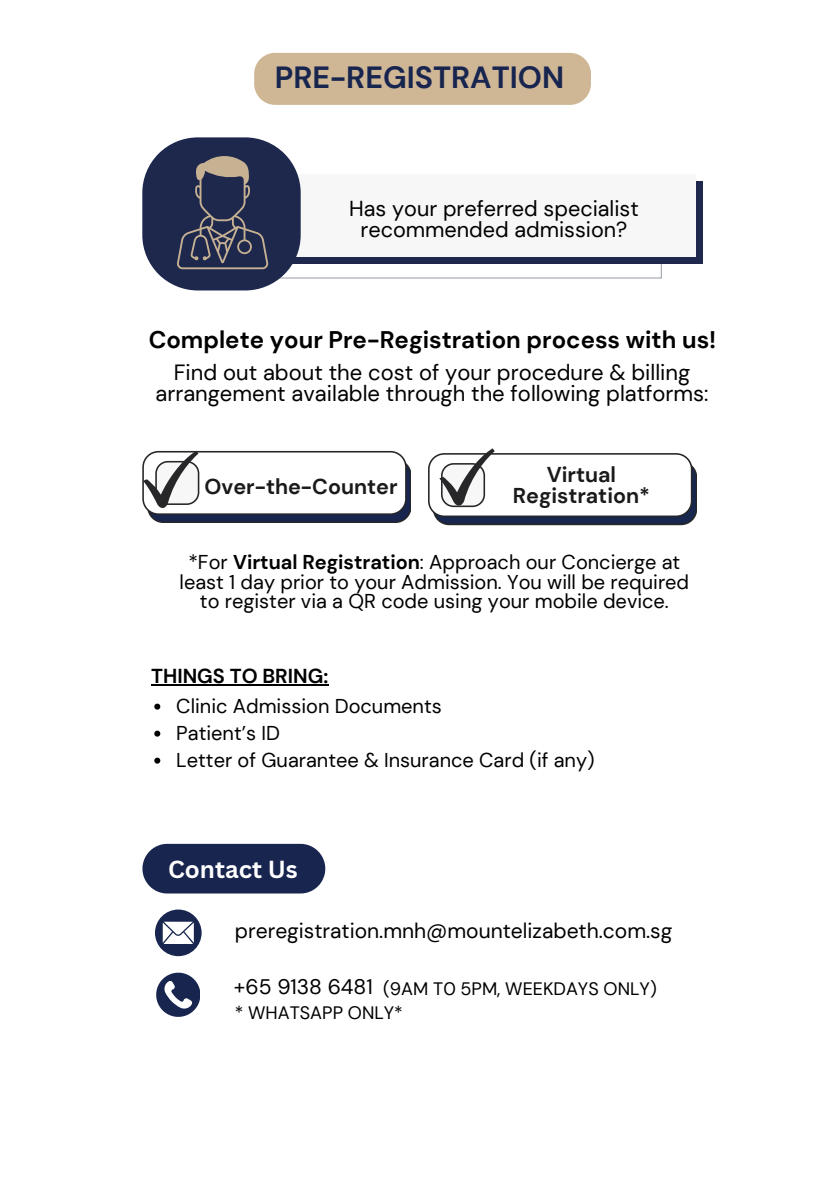
<style>
.page{position:relative;width:839px;height:1191px;background:#fff}
.page>*{position:absolute;margin:0;border:0;box-sizing:border-box;transform-origin:0 0}
.t1{font:700 30.6px "DM Sans";color:#17254f}
.t2{font:700 24px "DM Sans";color:#000}
.t3{font:700 24px "Canva Sans";color:#fff}
.t4{font:22px/21px "DM Sans";color:#000;text-align:center}
.t5{font:21.6px/21px "DM Sans";color:#000;text-align:center}
.t6{font:700 21.4px/21.4px "DM Sans";color:#1a1a1a;text-align:center}
.t7{font:21px "DM Sans";color:#000}
.t8{font:700 20.2px "DM Sans";color:#000}
.t9{font:20px/19.6px "DM Sans";color:#000;text-align:center}
.t10{font:18px "DM Sans";color:#000}
.s1{font-weight:700}
</style>
<div class="page">
<div style="left:254px;top:53px;width:336px;height:52px;background:#cfb796"></div>
<div style="left:142px;top:844px;width:183px;height:49px;background:#17254f"></div>
<svg style="left:155px;top:910px;width:46px;height:46px"></svg>
<svg style="left:156px;top:973px;width:44px;height:43px"></svg>
<div style="left:243px;top:213px;width:419px;height:65px;border:1px solid #a2a6ae"></div>
<div style="left:279px;top:182px;width:423px;height:82px;background:#1e284d"></div>
<div style="left:272px;top:175px;width:423px;height:82px;background:#f7f7f7"></div>
<svg style="left:142px;top:137px;width:159px;height:153px;background:#464c67"></svg>
<svg style="left:142px;top:451px;width:269px;height:72px"></svg>
<svg style="left:428px;top:448px;width:268px;height:77px"></svg>
<hr style="left:151px;top:685px;width:177px;height:1px;background:#000">
<svg style="left:154px;top:704px;width:6px;height:6px"></svg>
<svg style="left:154px;top:731px;width:6px;height:6px"></svg>
<svg style="left:154px;top:758px;width:6px;height:6px"></svg>
<p class="t1" style="left:275px;top:58px;width:291px">PRE-REGISTRATION</p>
<h3 class="t5" style="left:349px;top:198px;width:291px">Has your preferred specialist recommended admission?</h3>
<p class="t2" style="left:149px;top:324px;width:569px">Complete your Pre-Registration process with us!</p>
<p class="t4" style="left:155px;top:362px;width:554px">Find out about the cost of your procedure &amp; billing arrangement available through the following platforms:</p>
<p class="t6" style="left:204px;top:476px;width:195px">Over-the-Counter</p>
<p class="t6" style="left:513px;top:464px;width:139px">Virtual<br>Registration*</p>
<h5 class="t9" style="left:180px;top:552px;width:511px">*For <span class="s1">Virtual Registration</span>: Approach our Concierge at least 1 day prior to your Admission. You will be required to register via a QR code using your mobile device.</h5>
<h5 class="t8" style="left:151px;top:663px;width:179px">THINGS TO BRING:</h5>
<h6 class="t9" style="left:176px;top:696px;width:267px">Clinic Admission Documents</h6>
<h4 class="t9" style="left:176px;top:723px;width:105px">Patient’s ID</h4>
<p class="t9" style="left:176px;top:750px;width:420px">Letter of Guarantee &amp; Insurance Card (if any)</p>
<p class="t3" style="left:168px;top:852px;width:131px">Contact Us</p>
<h1 class="t7" style="left:235px;top:918px;width:439px">preregistration.mnh@mountelizabeth.com.sg</h1>
<p class="t7" style="left:233px;top:973px;width:141px">+65 9138 6481</p>
<h3 class="t10" style="left:383px;top:977px;width:275px">(9AM T0 5PM, WEEKDAYS ONLY)</h3>
<h2 class="t10" style="left:235px;top:1001px;width:169px">* WHATSAPP ONLY*</h2>
</div>
